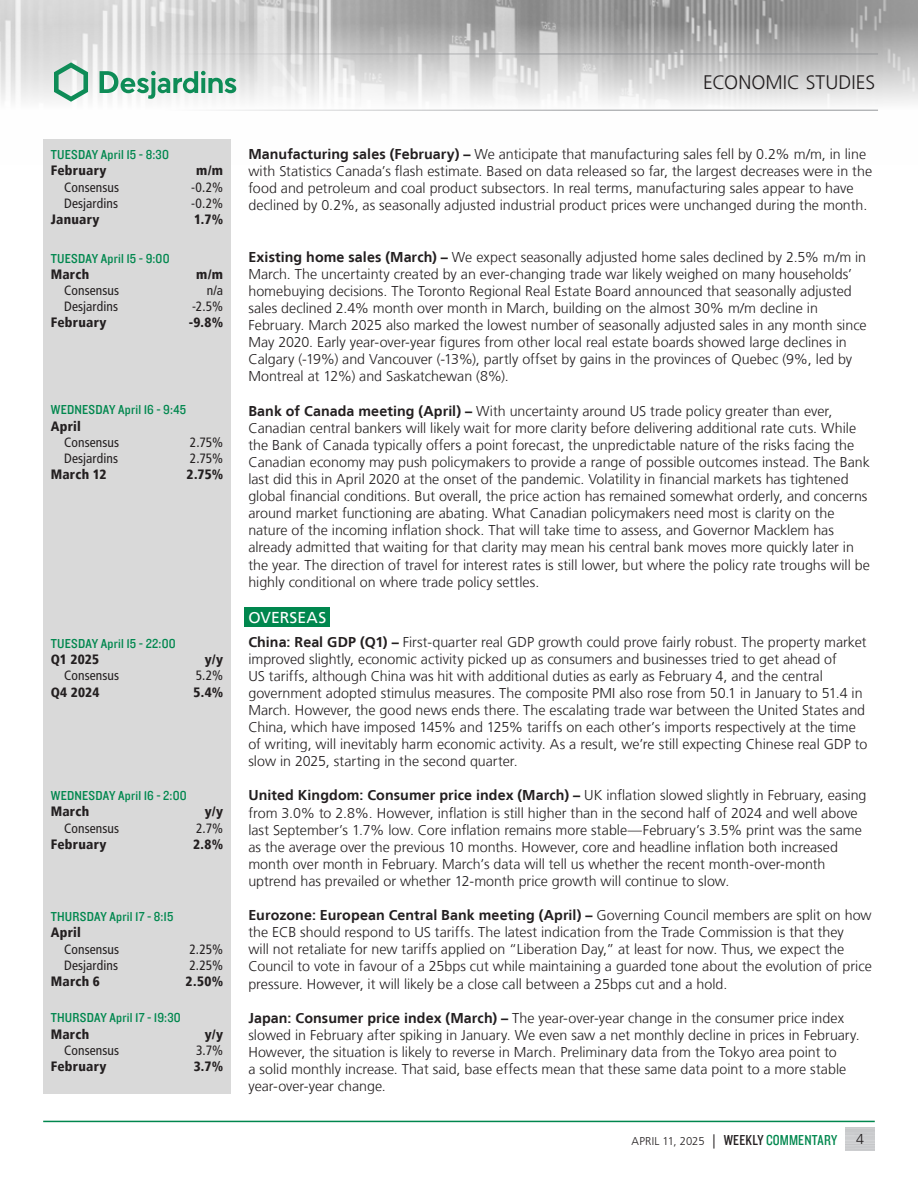
<style>
.page{position:relative;width:918px;height:1188px;background:#fff}
.page>*{position:absolute;margin:0;border:0;box-sizing:border-box;transform-origin:0 0}
.t1{font:300 19.5px "Frutiger LT";letter-spacing:.005em;color:#231f20}
.Texte_Faits_saillants{font:15.75px "Frutiger LT";letter-spacing:.01em;color:#fff}
.t2{font:300 14.25px/17.1px "Frutiger LT";color:#231f20}
.t3{font:condensed 13.5px/16.2px "Frutiger LT";letter-spacing:.01em;color:#231f20}
.t4{font:13.5px "Knockout 30 Junior Welterwt";letter-spacing:.015em;color:#00874e}
.t5{font:900 condensed 13.5px "Frutiger LT";letter-spacing:.02em;color:#231f20}
.t6{font:300 11.25px "Frutiger LT";letter-spacing:.005em;color:#231f20}
.s1{font-weight:900}
.s2{font-weight:700}
.s3{font-size:14.25px}
.s4{font-family:"Knockout 29 Junior Ltweight";font-weight:400;font-size:15px}
.s5{font-family:"Knockout 29 Junior Ltweight";font-weight:400;font-size:15px;color:#00874e}
</style>
<div class="page">
<img style="left:0;top:0;width:918px;height:110px">
<hr style="left:0;top:54px;width:878px;height:1px;background:#939598">
<hr style="left:0;top:110px;width:878px;height:1px;background:#939598">
<svg style="left:54px;top:62px;width:34px;height:40px"></svg>
<svg style="left:100px;top:71px;width:136px;height:28px"></svg>
<hr style="left:43px;top:1121px;width:832px;height:1px;background:#00874e">
<div style="left:244px;top:607px;width:86px;height:20px;background:#00874e"></div>
<div style="left:43px;top:139px;width:188px;height:955px;background:#d9d9d9"></div>
<p class="t4" style="left:51px;top:146px;width:120px">TUESDAY April 15 - 8:30</p>
<p class="t5" style="left:51px;top:163px;width:57px">February</p>
<p class="t5" style="left:196px;top:163px;width:28px">m/m</p>
<p class="t3" style="left:64px;top:179px;width:57px">Consensus</p>
<p class="t3" style="left:191px;top:179px;width:34px">-0.2%</p>
<p class="t3" style="left:64px;top:195px;width:55px">Desjardins</p>
<p class="t3" style="left:191px;top:195px;width:34px">-0.2%</p>
<p class="t5" style="left:51px;top:211px;width:50px">January</p>
<p class="t5" style="left:194px;top:211px;width:31px">1.7%</p>
<p class="t4" style="left:51px;top:249px;width:120px">TUESDAY April 15 - 9:00</p>
<p class="t5" style="left:51px;top:266px;width:40px">March</p>
<p class="t5" style="left:196px;top:266px;width:28px">m/m</p>
<p class="t3" style="left:64px;top:282px;width:57px">Consensus</p>
<p class="t3" style="left:207px;top:282px;width:18px">n/a</p>
<p class="t3" style="left:64px;top:298px;width:55px">Desjardins</p>
<p class="t3" style="left:192px;top:298px;width:32px">-2.5%</p>
<p class="t5" style="left:51px;top:315px;width:57px">February</p>
<p class="t5" style="left:189px;top:315px;width:36px">-9.8%</p>
<p class="t4" style="left:51px;top:401px;width:137px">WEDNESDAY April 16 - 9:45</p>
<p class="t3" style="left:64px;top:418px;width:57px;text-indent:-14px"><span class="s1">April<br></span>Consensus</p>
<p class="t3" style="left:190px;top:434px;width:35px">2.75%</p>
<p class="t3" style="left:64px;top:450px;width:55px">Desjardins</p>
<p class="t3" style="left:190px;top:450px;width:35px">2.75%</p>
<p class="t5" style="left:51px;top:466px;width:57px">March 12</p>
<p class="t5" style="left:187px;top:466px;width:38px">2.75%</p>
<p class="t4" style="left:51px;top:634px;width:127px">TUESDAY April 15 - 22:00</p>
<p class="t5" style="left:51px;top:651px;width:50px">Q1 2025</p>
<p class="t5" style="left:205px;top:651px;width:20px">y/y</p>
<p class="t3" style="left:64px;top:668px;width:57px">Consensus</p>
<p class="t3" style="left:196px;top:668px;width:29px">5.2%</p>
<p class="t5" style="left:51px;top:684px;width:50px">Q4 2024</p>
<p class="t5" style="left:194px;top:684px;width:31px">5.4%</p>
<p class="t4" style="left:51px;top:787px;width:138px">WEDNESDAY April 16 - 2:00</p>
<p class="t5" style="left:51px;top:804px;width:40px">March</p>
<p class="t5" style="left:205px;top:804px;width:20px">y/y</p>
<p class="t3" style="left:64px;top:820px;width:57px">Consensus</p>
<p class="t3" style="left:196px;top:820px;width:29px">2.7%</p>
<p class="t5" style="left:51px;top:836px;width:57px">February</p>
<p class="t5" style="left:193px;top:836px;width:32px">2.8%</p>
<p class="t4" style="left:51px;top:908px;width:124px">THURSDAY April 17 - 8:15</p>
<p class="t5" style="left:51px;top:925px;width:32px">April</p>
<p class="t3" style="left:64px;top:941px;width:57px">Consensus</p>
<p class="t3" style="left:189px;top:941px;width:35px">2.25%</p>
<p class="t3" style="left:64px;top:957px;width:55px">Desjardins</p>
<p class="t3" style="left:189px;top:957px;width:35px">2.25%</p>
<p class="t5" style="left:51px;top:973px;width:51px">March 6</p>
<p class="t5" style="left:186px;top:973px;width:39px">2.50%</p>
<p class="t4" style="left:51px;top:1009px;width:132px">THURSDAY April 17 - 19:30</p>
<p class="t5" style="left:51px;top:1026px;width:40px">March</p>
<p class="t5" style="left:205px;top:1026px;width:20px">y/y</p>
<p class="t3" style="left:64px;top:1042px;width:57px">Consensus</p>
<p class="t3" style="left:196px;top:1042px;width:29px">3.7%</p>
<p class="t5" style="left:51px;top:1058px;width:57px">February</p>
<p class="t5" style="left:194px;top:1058px;width:31px">3.7%</p>
<h1 class="t1" style="left:703px;top:72px;width:174px">ECONOMIC STUDIES</h1>
<p class="t2" style="left:248px;top:146px;width:625px"><span class="s2">Manufacturing sales (February) –</span> We anticipate that manufacturing sales fell by 0.2% m/m, in line with Statistics Canada’s flash estimate. Based on data released so far, the largest decreases were in the food and petroleum and coal product subsectors. In real terms, manufacturing sales appear to have declined by 0.2%, as seasonally adjusted industrial product prices were unchanged during the month.</p>
<p class="t2" style="left:248px;top:249px;width:620px"><span class="s2">Existing home sales (March) –</span> We expect seasonally adjusted home sales declined by 2.5% m/m in March. The uncertainty created by an ever‑changing trade war likely weighed on many households’ homebuying decisions. The Toronto Regional Real Estate Board announced that seasonally adjusted sales declined 2.4% month over month in March, building on the almost 30% m/m decline in February. March 2025 also marked the lowest number of seasonally adjusted sales in any month since May 2020. Early year‑over‑year figures from other local real estate boards showed large declines in Calgary (‑19%) and Vancouver (‑13%), partly offset by gains in the provinces of Quebec (9%, led by Montreal at 12%) and Saskatchewan (8%).</p>
<p class="t2" style="left:248px;top:402px;width:623px"><span class="s2">Bank of Canada meeting (April) –</span> With uncertainty around US trade policy greater than ever, Canadian central bankers will likely wait for more clarity before delivering additional rate cuts. While the Bank of Canada typically offers a point forecast, the unpredictable nature of the risks facing the Canadian economy may push policymakers to provide a range of possible outcomes instead. The Bank last did this in April 2020 at the onset of the pandemic. Volatility in financial markets has tightened global financial conditions. But overall, the price action has remained somewhat orderly, and concerns around market functioning are abating. What Canadian policymakers need most is clarity on the nature of the incoming inflation shock. That will take time to assess, and Governor Macklem has already admitted that waiting for that clarity may mean his central bank moves more quickly later in the year. The direction of travel for interest rates is still lower, but where the policy rate troughs will be highly conditional on where trade policy settles.</p>
<p class="Texte_Faits_saillants" style="left:248px;top:608px;width:79px">OVERSEAS</p>
<p class="t2" style="left:248px;top:633px;width:621px"><span class="s2">China: Real GDP (Q1) –</span> First‑quarter real GDP growth could prove fairly robust. The property market improved slightly, economic activity picked up as consumers and businesses tried to get ahead of<br>US tariffs, although China was hit with additional duties as early as February 4, and the central government adopted stimulus measures. The composite PMI also rose from 50.1 in January to 51.4 in March. However, the good news ends there. The escalating trade war between the United States and China, which have imposed 145% and 125% tariffs on each other’s imports respectively at the time of writing, will inevitably harm economic activity. As a result, we’re still expecting Chinese real GDP to slow in 2025, starting in the second quarter.</p>
<p class="t2" style="left:248px;top:787px;width:620px"><span class="s2">United Kingdom: Consumer price index (March) –</span> UK inflation slowed slightly in February, easing from 3.0% to 2.8%. However, inflation is still higher than in the second half of 2024 and well above last September’s 1.7% low. Core inflation remains more stable—February’s 3.5% print was the same as the average over the previous 10 months. However, core and headline inflation both increased month over month in February. March’s data will tell us whether the recent month‑over‑month uptrend has prevailed or whether 12‑month price growth will continue to slow.</p>
<p class="t2" style="left:248px;top:907px;width:625px"><span class="s2">Eurozone: European Central Bank meeting (April) –</span> Governing Council members are split on how the ECB should respond to US tariffs. The latest indication from the Trade Commission is that they<br>will not retaliate for new tariffs applied on “Liberation Day,” at least for now. Thus, we expect the Council to vote in favour of a 25bps cut while maintaining a guarded tone about the evolution of price pressure. However, it will likely be a close call between a 25bps cut and a hold.</p>
<p class="t2" style="left:248px;top:1009px;width:613px"><span class="s2">Japan: Consumer price index (March) –</span> The year‑over‑year change in the consumer price index slowed in February after spiking in January. We even saw a net monthly decline in prices in February.<br>However, the situation is likely to reverse in March. Preliminary data from the Tokyo area point to<br>a solid monthly increase. That said, base effects mean that these same data point to a more stable year‑over‑year change.</p>
<p class="t6" style="left:632px;top:1135px;width:207px">APRIL 11, 2025 <span class="s3">|</span> <span class="s4">WEEKLY</span> <span class="s5">COMMENTARY</span></p>
<p class="t2" style="left:856px;top:1131px;width:9px">4</p>
</div>
